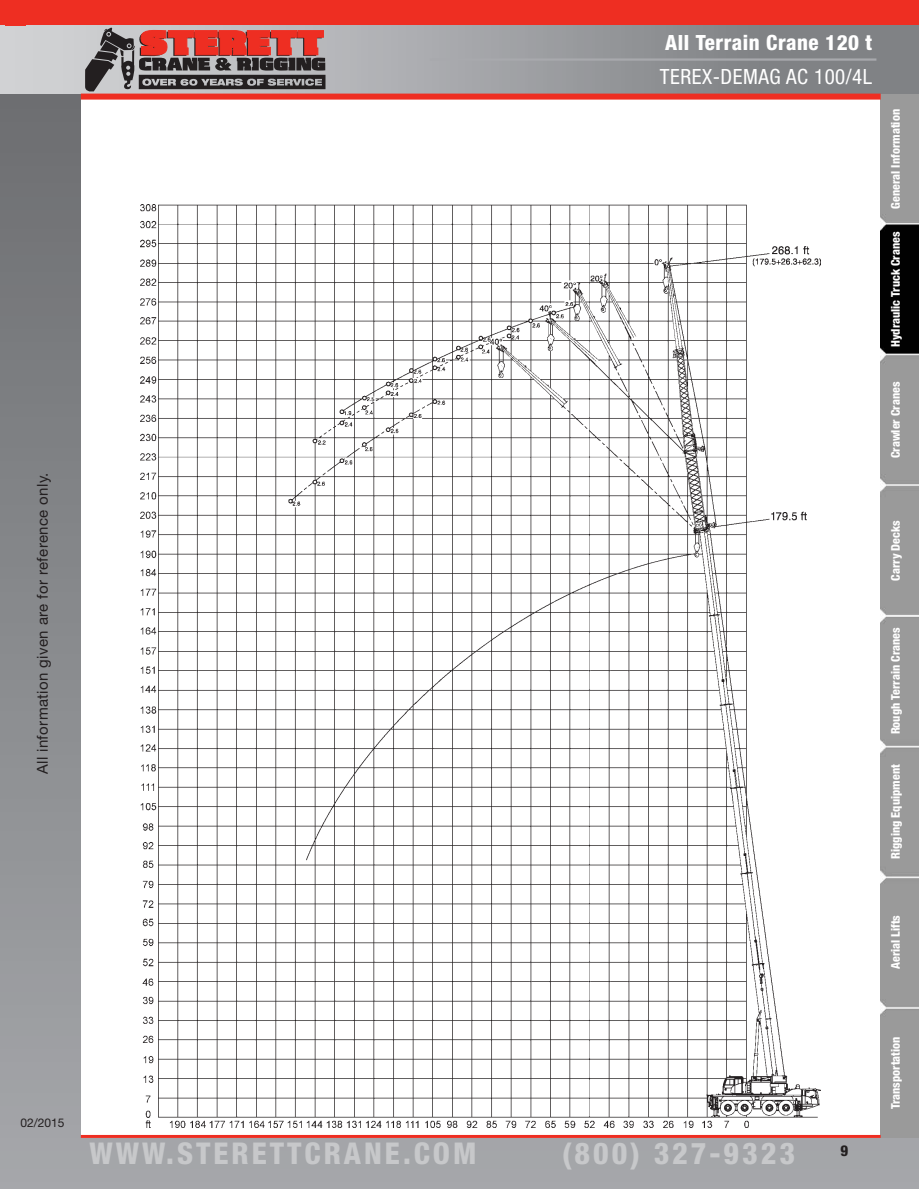
<style>
.page{position:relative;width:919px;height:1189px;background:#fff}
.page>*{position:absolute;margin:0;border:0;box-sizing:border-box;transform-origin:0 0}
.t1{font:800 condensed 30px "Helvetica Neue LT Pro";letter-spacing:.1em;color:#c7c8ca}
.t2{font:800 condensed 21px "Helvetica Neue LT Pro";letter-spacing:.025em;color:#fff}
.t3{font:condensed 21px "Helvetica Neue LT Pro";letter-spacing:.025em;color:#fff}
.t4{font:15px "Helvetica Neue LT Pro";letter-spacing:.025em;color:#231f20}
.t5{font:800 condensed 15px "Helvetica Neue LT Pro";color:#231f20}
.t6{font:800 condensed 12px "Helvetica Neue LT Pro";color:#fff}
.t7{font:12px "Helvetica Neue LT Pro";color:#231f20}
</style>
<div class="page">
<img style="left:0;top:94px;width:838px;height:1094px">
<div style="left:838px;top:1137px;width:80px;height:51px;background:#a4a6a9"></div>
<div style="left:81px;top:94px;width:837px;height:1043px;background:#fff"></div>
<img style="left:880px;top:94px;width:38px;height:1043px">
<div style="left:0;top:0;width:918px;height:26px;background:#ee2e22"></div>
<div style="left:0;top:26px;width:918px;height:68px;background:linear-gradient(to right,#d7d8da,#75787b)"></div>
<svg style="left:85px;top:28px;width:240px;height:63px;background:#926361"></svg>
<div style="left:81px;top:94px;width:799px;height:6px;background:#ee2e22"></div>
<hr style="left:429px;top:58px;width:447px;height:3px;background:#a8a9ad">
<hr style="left:81px;top:1134px;width:799px;height:3px;background:#ee2e22">
<div style="left:0;top:26px;width:26px;height:68px;background:#d1d2d4"></div>
<img style="left:140px;top:204px;width:680px;height:923px">
<p class="t4" style="left:33px;top:774px;width:303px;rotate:-90deg">All information given are for reference only.</p>
<p class="t7" style="left:21px;top:1115px;width:46px">02/2015</p>
<h1 class="t1" style="left:89px;top:1134px;width:388px">www.STERETTCRAnE.Com</h1>
<h2 class="t2" style="left:665px;top:30px;width:208px">All Terrain Crane 120 t</h2>
<h2 class="t3" style="left:659px;top:64px;width:214px">TEREX-DEMAG AC 100/4L</h2>
<p class="t6" style="left:888px;top:208px;width:101px;rotate:-90deg">General Information</p>
<p class="t6" style="left:888px;top:347px;width:117px;rotate:-90deg">Hydraulic Truck Cranes</p>
<p class="t6" style="left:888px;top:458px;width:78px;rotate:-90deg">Crawler Cranes</p>
<p class="t6" style="left:888px;top:580px;width:62px;rotate:-90deg">Carry Decks</p>
<p class="t6" style="left:888px;top:734px;width:108px;rotate:-90deg">Rough Terrain Cranes</p>
<p class="t6" style="left:888px;top:858px;width:96px;rotate:-90deg">Rigging Equipment</p>
<p class="t6" style="left:888px;top:969px;width:56px;rotate:-90deg">Aerial Lifts</p>
<h1 class="t1" style="left:562px;top:1134px;width:234px">(800) 327-9323</h1>
<p class="t5" style="left:840px;top:1141px;width:9px">9</p>
<p class="t6" style="left:888px;top:1108px;width:74px;rotate:-90deg">Transportation</p>
</div>
